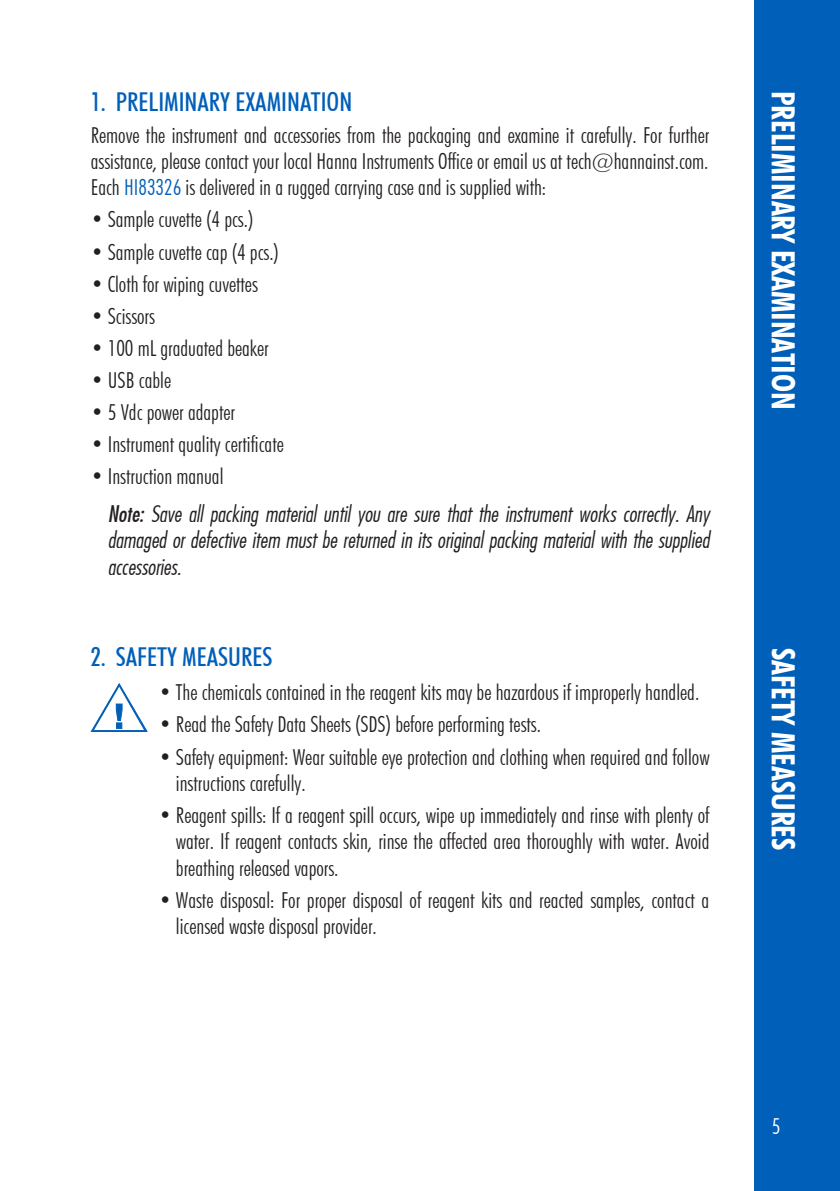
<style>
.page{position:relative;width:840px;height:1191px;background:#fff}
.page>*{position:absolute;margin:0;border:0;box-sizing:border-box;transform-origin:0 0}
.t1{font:700 condensed 32px "Futura BT";color:#fff}
.t2{font:500 condensed 26px "Futura BT";color:#005fb9}
.t3{font:300 condensed 22px/26.4px "Futura BT";color:#231f20;text-align:justify}
.t4{font:22px/26.4px "Futura Lt Cn BT Italic";color:#231f20;text-align:justify}
.t5{font:300 condensed 22px "Futura BT";color:#fff}
.s1{color:#005fb9}
.s2{font-family:"Futura Md Cn BT Italic"}
</style>
<div class="page">
<div style="left:754px;top:0;width:85px;height:1191px;background:#005fb9"></div>
<svg style="left:91px;top:683px;width:56px;height:48px"></svg>
<p class="t2" style="left:91px;top:85px;width:263px">1. PRELIMINARY EXAMINATION</p>
<p class="t3" style="left:91px;top:121px;width:619px">Remove the instrument and accessories from the packaging and examine it carefully. For further assistance, please contact your local Hanna Instruments Office or email us at tech@hannainst.com.<br>Each <span class="s1">HI83326</span> is delivered in a rugged carrying case and is supplied with:</p>
<p class="t3" style="left:91px;top:206px;width:164px">• Sample cuvette (4 pcs.)</p>
<p class="t3" style="left:91px;top:238px;width:189px">• Sample cuvette cap (4 pcs.)</p>
<p class="t3" style="left:91px;top:270px;width:168px">• Cloth for wiping cuvettes</p>
<p class="t3" style="left:91px;top:302px;width:66px">• Scissors</p>
<p class="t3" style="left:91px;top:335px;width:179px">• 100 mL graduated beaker</p>
<p class="t3" style="left:91px;top:367px;width:82px">• USB cable</p>
<p class="t3" style="left:91px;top:399px;width:146px">• 5 Vdc power adapter</p>
<p class="t3" style="left:91px;top:431px;width:194px">• Instrument quality certificate</p>
<p class="t3" style="left:91px;top:463px;width:134px">• Instruction manual</p>
<p class="t4" style="left:108px;top:500px;width:602px"><span class="s2">Note:</span> Save all packing material until you are sure that the instrument works correctly. Any damaged or defective item must be returned in its original packing material with the supplied accessories.</p>
<p class="t2" style="left:91px;top:641px;width:183px">2. SAFETY MEASURES</p>
<p class="t3" style="left:159px;top:679px;width:541px">• The chemicals contained in the reagent kits may be hazardous if improperly handled.</p>
<p class="t3" style="left:159px;top:711px;width:383px">• Read the Safety Data Sheets (SDS) before performing tests.</p>
<p class="t3" style="left:176px;top:743px;width:534px;text-indent:-17px">• Safety equipment: Wear suitable eye protection and clothing when required and follow instructions carefully.</p>
<p class="t3" style="left:176px;top:802px;width:534px;text-indent:-17px">• Reagent spills: If a reagent spill occurs, wipe up immediately and rinse with plenty of water. If reagent contacts skin, rinse the affected area thoroughly with water. Avoid breathing released vapors.</p>
<p class="t3" style="left:176px;top:886px;width:534px;text-indent:-17px">• Waste disposal: For proper disposal of reagent kits and reacted samples, contact a licensed waste disposal provider.</p>
<h1 class="t1" style="left:802px;top:91px;width:320px;rotate:90deg">PRELIMINARY EXAMINATION</h1>
<h1 class="t1" style="left:802px;top:647px;width:204px;rotate:90deg">SAFETY MEASURES</h1>
<p class="t5" style="left:771px;top:1113px;width:10px">5</p>
</div>
